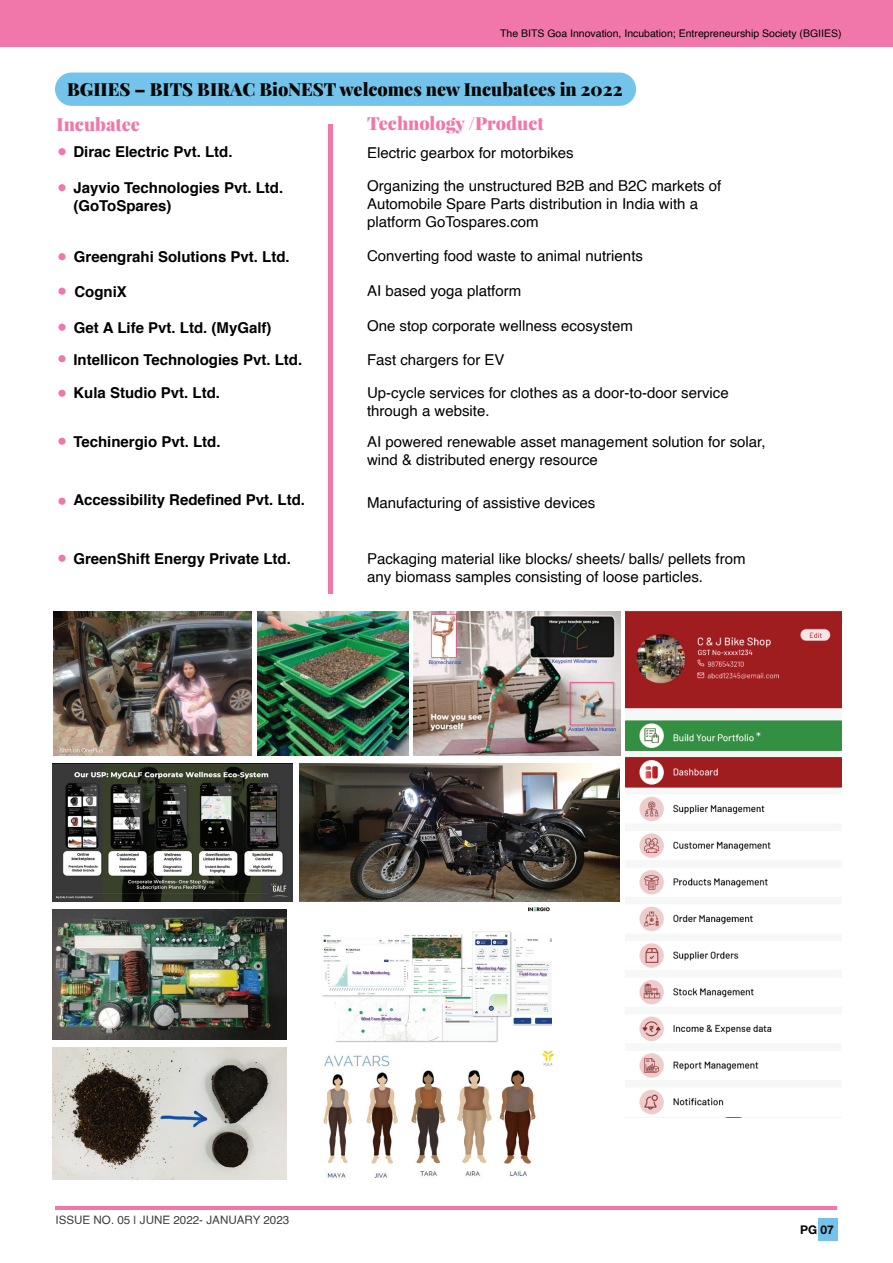
<style>
.page{position:relative;width:893px;height:1263px;background:#fff}
.page>*{position:absolute;margin:0;border:0;box-sizing:border-box;transform-origin:0 0}
.t1{font:900 18px "Playfair Display";color:#050504}
.t2{font:900 18px "Playfair Display";color:#f177aa}
.t3{font:15px/18px "Helvetica";color:#000001}
.t4{font:700 15px/18px "Helvetica";color:#000001}
.t5{font:700 12px "Helvetica Neue LT Std";color:#040503}
.t6{font:11.7px "Helvetica";color:#3e3e3f}
.t7{font:10.5px "Helvetica";color:#000001}
</style>
<div class="page">
<div style="left:55px;top:73px;width:581px;height:33px;background:#74c3eb;border-radius:17px"></div>
<hr style="left:329px;top:124px;width:4px;height:470px;background:#f177a9">
<div style="left:0;top:0;width:893px;height:47px;background:#f177aa"></div>
<img style="left:53px;top:763px;width:239px;height:138px">
<img style="left:257px;top:611px;width:152px;height:145px">
<img style="left:53px;top:910px;width:233px;height:129px">
<img style="left:626px;top:611px;width:215px;height:504px">
<img style="left:53px;top:1047px;width:233px;height:133px">
<img style="left:53px;top:611px;width:198px;height:145px">
<hr style="left:55px;top:1206px;width:782px;height:3px;background:#f177aa">
<div style="left:818px;top:1218px;width:20px;height:23px;background:#74c3eb"></div>
<div style="left:58px;top:148px;width:8px;height:7px;background:#f177aa;border-radius:50%"></div>
<div style="left:58px;top:184px;width:8px;height:7px;background:#f177aa;border-radius:50%"></div>
<div style="left:58px;top:253px;width:8px;height:7px;background:#f177aa;border-radius:50%"></div>
<div style="left:58px;top:288px;width:8px;height:7px;background:#f177aa;border-radius:50%"></div>
<div style="left:58px;top:324px;width:8px;height:7px;background:#f177aa;border-radius:50%"></div>
<div style="left:58px;top:355px;width:8px;height:7px;background:#f177aa;border-radius:50%"></div>
<div style="left:58px;top:390px;width:8px;height:7px;background:#f177aa;border-radius:50%"></div>
<div style="left:58px;top:438px;width:8px;height:7px;background:#f177aa;border-radius:50%"></div>
<div style="left:58px;top:498px;width:8px;height:7px;background:#f177aa;border-radius:50%"></div>
<div style="left:58px;top:555px;width:8px;height:7px;background:#f177aa;border-radius:50%"></div>
<img style="left:414px;top:611px;width:206px;height:145px">
<img style="left:322px;top:907px;width:230px;height:135px">
<img style="left:300px;top:763px;width:319px;height:138px">
<img style="left:323px;top:1050px;width:231px;height:128px">
<p class="t7" style="left:500px;top:25px;width:343px">The BITS Goa Innovation, Incubation; Entrepreneurship Society (BGIIES)</p>
<p class="t1" style="left:67px;top:77px;width:557px">BGIIES – BITS BIRAC BioNEST welcomes new Incubatees in 2022</p>
<p class="t2" style="left:56px;top:113px;width:85px">Incubatee</p>
<p class="t2" style="left:367px;top:112px;width:178px">Technology /Product</p>
<p class="t4" style="left:73px;top:143px;width:161px">Dirac Electric Pvt. Ltd.</p>
<p class="t3" style="left:367px;top:144px;width:208px">Electric gearbox for motorbikes</p>
<p class="t4" style="left:73px;top:179px;width:211px">Jayvio Technologies Pvt. Ltd. (GoToSpares)</p>
<p class="t3" style="left:367px;top:177px;width:356px">Organizing the unstructured B2B and B2C markets of<br>Automobile Spare Parts distribution in India with a platform GoTospares.com</p>
<p class="t4" style="left:74px;top:248px;width:217px">Greengrahi Solutions Pvt. Ltd.</p>
<p class="t3" style="left:367px;top:248px;width:277px">Converting food waste to animal nutrients</p>
<p class="t4" style="left:74px;top:283px;width:54px">CogniX</p>
<p class="t3" style="left:367px;top:283px;width:156px">AI based yoga platform</p>
<p class="t4" style="left:73px;top:312px;width:230px;line-height:31.7px">Get A Life Pvt. Ltd. (MyGalf)<br>Intellicon Technologies Pvt. Ltd.</p>
<p class="t4" style="left:73px;top:384px;width:148px">Kula Studio Pvt. Ltd.</p>
<p class="t4" style="left:73px;top:433px;width:149px">Techinergio Pvt. Ltd.</p>
<p class="t3" style="left:367px;top:317px;width:267px">One stop corporate wellness ecosystem</p>
<p class="t3" style="left:367px;top:351px;width:139px">Fast chargers for EV</p>
<p class="t3" style="left:367px;top:384px;width:363px">Up-cycle services for clothes as a door-to-door service through a website.</p>
<p class="t3" style="left:367px;top:433px;width:400px">AI powered renewable asset management solution for solar, wind &amp; distributed energy resource</p>
<p class="t4" style="left:73px;top:491px;width:233px">Accessibility Redefined Pvt. Ltd.</p>
<p class="t3" style="left:367px;top:494px;width:230px">Manufacturing of assistive devices</p>
<p class="t4" style="left:73px;top:550px;width:219px">GreenShift Energy Private Ltd.</p>
<p class="t3" style="left:367px;top:550px;width:380px">Packaging material like blocks/ sheets/ balls/ pellets from any biomass samples consisting of loose particles.</p>
<p class="t6" style="left:55px;top:1211px;width:235px">ISSUE NO. 05 | JUNE 2022- JANUARY 2023</p>
<p class="t5" style="left:800px;top:1222px;width:35px">PG 07</p>
</div>
